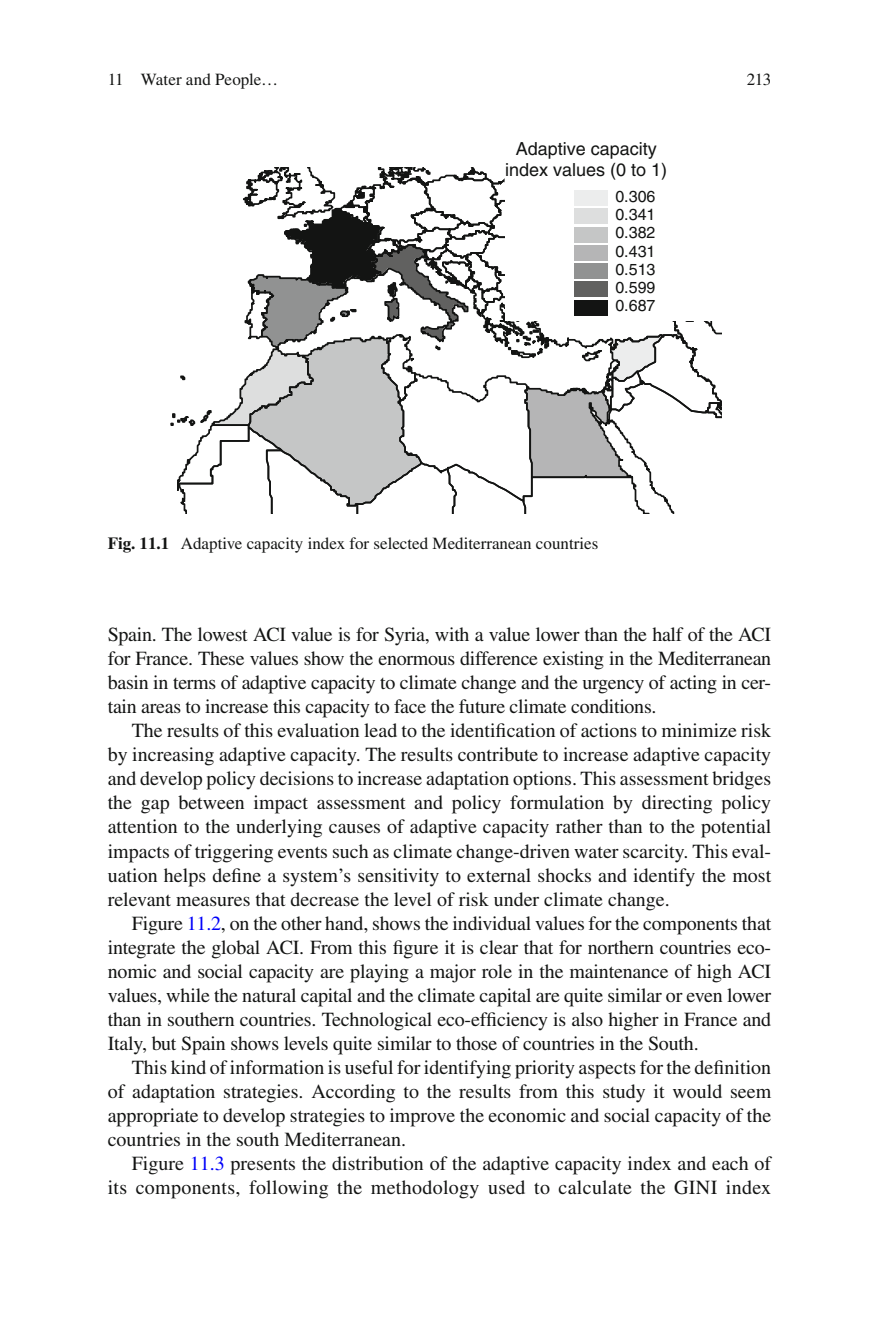
<style>
.page{position:relative;width:879px;height:1333px;background:#fff}
.page>*{position:absolute;margin:0;border:0;box-sizing:border-box;transform-origin:0 0}
.t1{font:20px/24px "Times";color:#131413;text-align:justify}
.t2{font:18px/21.6px "Helvetica";color:#131413;text-align:center}
.t3{font:17px "Times";color:#131413}
.t4{font:16px/18.2px "Helvetica";color:#131413;text-align:justify}
.s1{font-weight:700}
.s2{color:#0000fa}
</style>
<div class="page">
<svg style="left:170px;top:167px;width:552px;height:346px"></svg>
<div style="left:575px;top:190px;width:33px;height:16px;background:#eceded"></div>
<div style="left:575px;top:208px;width:33px;height:16px;background:#dddede"></div>
<div style="left:575px;top:227px;width:33px;height:15px;background:#c5c6c6"></div>
<div style="left:575px;top:245px;width:33px;height:16px;background:#b5b5b6"></div>
<div style="left:575px;top:263px;width:33px;height:16px;background:#919292"></div>
<div style="left:575px;top:281px;width:33px;height:16px;background:#616160"></div>
<div style="left:575px;top:300px;width:33px;height:15px;background:#131413"></div>
<p class="t3" style="left:108px;top:73px;width:172px">11 Water and People…</p>
<p class="t3" style="left:747px;top:73px;width:26px">213</p>
<p class="t2" style="left:505px;top:139px;width:164px">Adaptive capacity index values (0 to 1)</p>
<p class="t4" style="left:615px;top:189px;width:42px">0.306<br>0.341<br>0.382<br>0.431<br>0.513<br>0.599<br>0.687</p>
<p class="t3" style="left:108px;top:537px;width:492px"><span class="s1">Fig. 11.1</span> Adaptive capacity index for selected Mediterranean countries</p>
<p class="t1" style="left:108px;top:624px;width:665px">Spain. The lowest ACI value is for Syria, with a value lower than the half of the ACI for France. These values show the enormous difference existing in the Mediterranean basin in terms of adaptive capacity to climate change and the urgency of acting in cer&shy;tain areas to increase this capacity to face the future climate conditions.</p>
<p class="t1" style="left:108px;top:720px;width:665px;text-indent:24px">The results of this evaluation lead to the identi fi cation of actions to minimize risk by increasing adaptive capacity. The results contribute to increase adaptive capacity and develop policy decisions to increase adaptation options. This assessment bridges the gap between impact assessment and policy formulation by directing policy attention to the underlying causes of adaptive capacity rather than to the potential impacts of triggering events such as climate change-driven water scarcity. This eval&shy;uation helps de fi ne a system’s sensitivity to external shocks and identify the most relevant measures that decrease the level of risk under climate change.</p>
<p class="t1" style="left:108px;top:912px;width:665px;text-indent:24px">Figure <span class="s2">11.2</span> , on the other hand, shows the individual values for the components that integrate the global ACI. From this fi gure it is clear that for northern countries eco&shy;nomic and social capacity are playing a major role in the maintenance of high ACI values, while the natural capital and the climate capital are quite similar or even lower than in southern countries. Technological eco-ef fi ciency is also higher in France and Italy, but Spain shows levels quite similar to those of countries in the South.</p>
<p class="t1" style="left:108px;top:1056px;width:665px;text-indent:24px">This kind of information is useful for identifying priority aspects for the de fi nition of adaptation strategies. According to the results from this study it would seem appropriate to develop strategies to improve the economic and social capacity of the countries in the south Mediterranean.</p>
<p class="t1" style="left:108px;top:1152px;width:665px;text-align:right">Figure <span class="s2">11.3</span> presents the distribution of the adaptive capacity index and each of its components, following the methodology used to calculate the GINI index</p>
</div>
